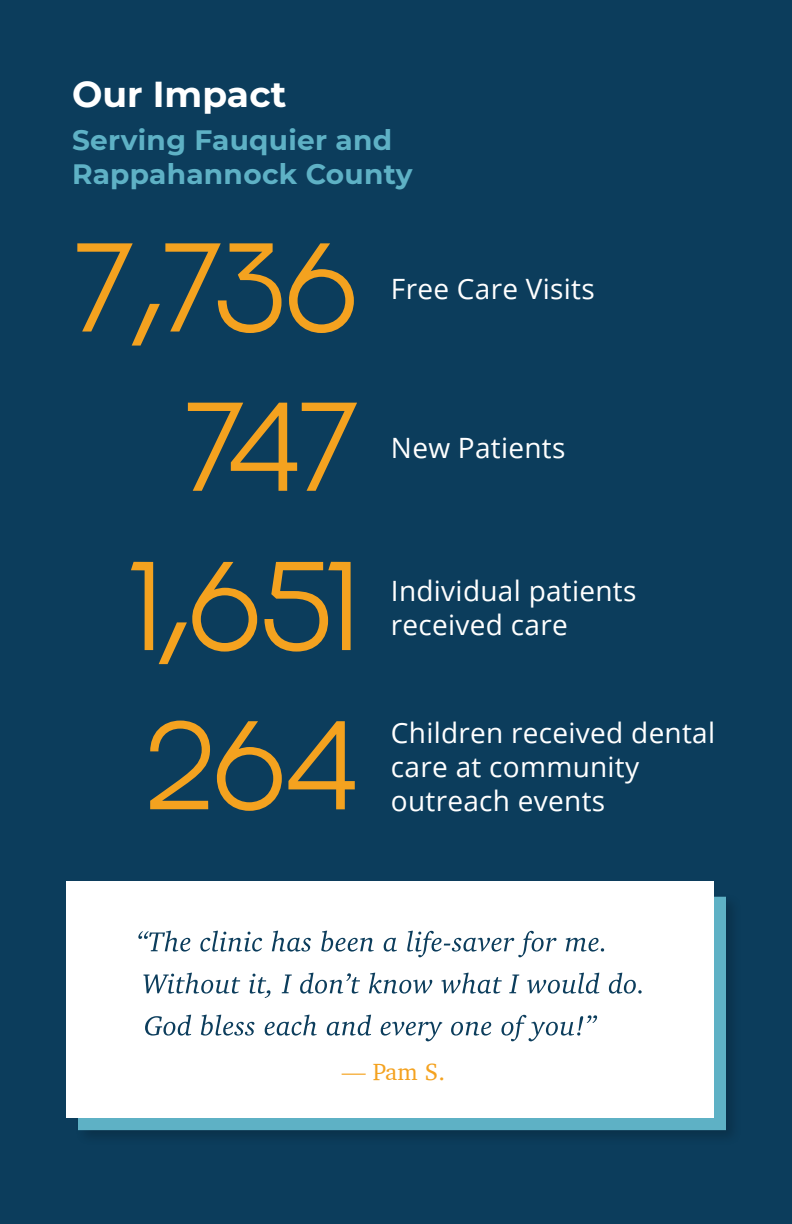
<style>
.page{position:relative;width:792px;height:1224px;background:#0c3d5c}
.page>*{position:absolute;margin:0;border:0;box-sizing:border-box;transform-origin:0 0}
.body{font:300 107.2px "Dazzle Unicase";color:#f4a21f}
.t1{font:700 36px "Montserrat";color:#fff}
.body-bullets{font:28px/34px "Open Sans";letter-spacing:.01em;color:#fff}
.subheader{font:700 28px/34px "Montserrat";letter-spacing:.01em;color:#5eb1c5}
.body-2{font:28px "Open Sans";letter-spacing:.01em;color:#fff}
.body-quote{font:24px "Charter";color:#f4a21f}
</style>
<div class="page">
<div style="left:74px;top:893px;width:669px;height:254px;background:#0b3957"></div>
<div style="left:78px;top:897px;width:648px;height:233px;background:#5eb1c5"></div>
<div style="left:66px;top:882px;width:648px;height:236px;background:#fff"></div>
<svg style="left:145px;top:1015px;width:452px;height:26px"></svg>
<svg style="left:143px;top:973px;width:499px;height:25px"></svg>
<svg style="left:138px;top:931px;width:466px;height:26px"></svg>
<p class="t1" style="left:72px;top:68px;width:216px">Our Impact</p>
<p class="subheader" style="left:72px;top:122px;width:342px">Serving Fauquier and<br>Rappahannock County</p>
<p class="body" style="left:74px;top:209px;width:285px">7,736</p>
<p class="body" style="left:185px;top:369px;width:174px">747</p>
<p class="body" style="left:131px;top:528px;width:228px">1,651</p>
<p class="body" style="left:146px;top:687px;width:213px">264</p>
<p class="body-2" style="left:391px;top:269px;width:205px">Free Care Visits</p>
<p class="body-bullets" style="left:391px;top:430px;width:176px">New Patients</p>
<p class="body-bullets" style="left:391px;top:573px;width:247px">Individual patients received care</p>
<p class="body-bullets" style="left:391px;top:715px;width:326px">Children received dental care at community outreach events</p>
<p class="body-quote" style="left:342px;top:1051px;width:105px">— Pam S.</p>
</div>
